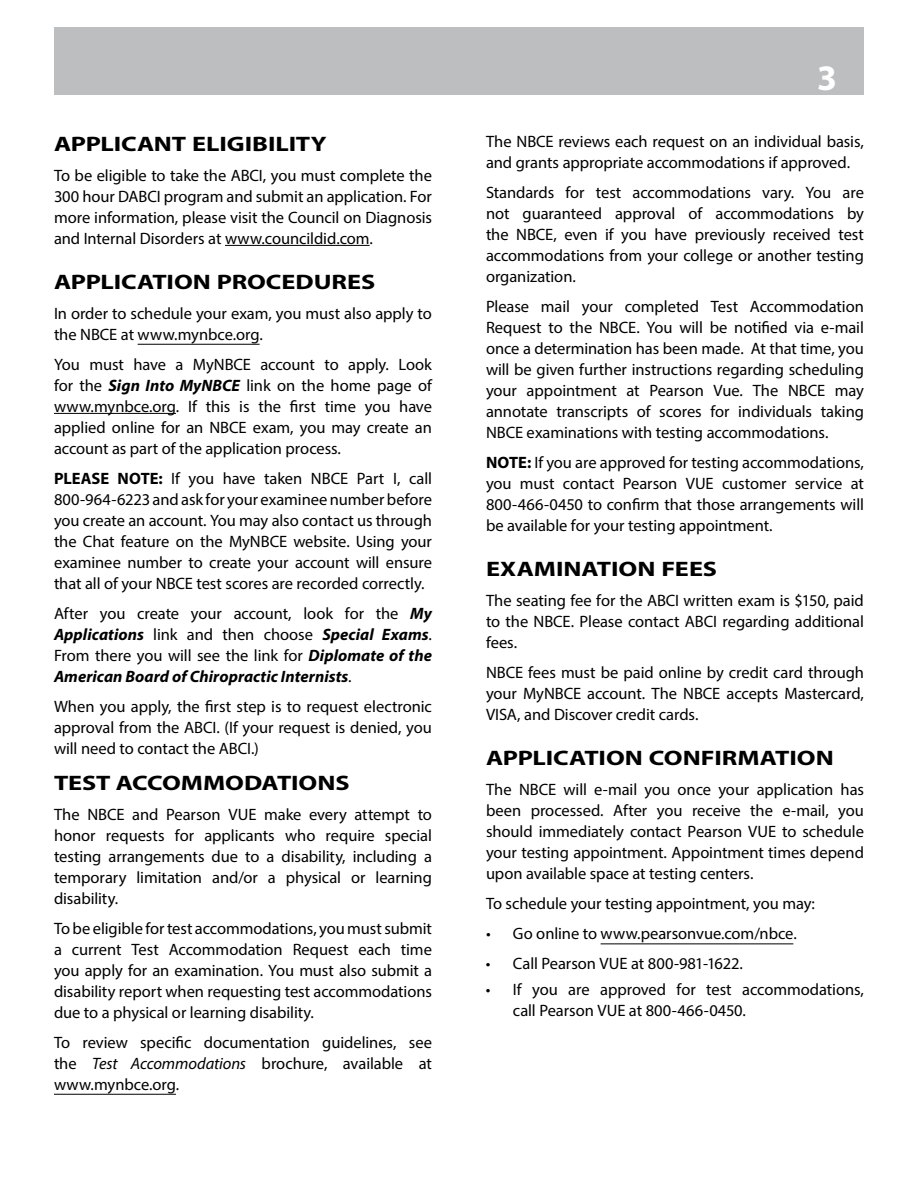
<style>
.page{position:relative;width:918px;height:1188px;background:#fff}
.page>*{position:absolute;margin:0;border:0;box-sizing:border-box;transform-origin:0 0}
.t1{font:700 36px "Myriad Pro";color:#fff}
.t2{font:700 21px "Myriad Pro";letter-spacing:-.005em;color:#000;scale:1.25 1}
.t3{font:16.5px/21px "Myriad Pro";letter-spacing:-.005em;color:#000;text-align:justify}
.s1{font-weight:700;font-style:italic}
.s2{font-weight:700}
.s3{font-style:italic}
</style>
<div class="page">
<div style="left:54px;top:27px;width:810px;height:67px;background:#bcbec0"></div>
<hr style="left:225px;top:245px;width:145px;height:1px;background:#000">
<hr style="left:138px;top:344px;width:122px;height:1px;background:#000">
<hr style="left:54px;top:413px;width:122px;height:1px;background:#000">
<hr style="left:54px;top:1094px;width:122px;height:1px;background:#000">
<hr style="left:601px;top:943px;width:192px;height:1px;background:#000">
<p class="t2" style="left:54px;top:130px;width:220px">APPLICANT ELIGIBILITY</p>
<p class="t3" style="left:54px;top:164px;width:380px">To be eligible to take the ABCI, you must complete the 300 hour DABCI program and submit an application. For more information, please visit the Council on Diagnosis and Internal Disorders at www.councildid.com.</p>
<p class="t2" style="left:54px;top:268px;width:259px">APPLICATION PROCEDURES</p>
<p class="t3" style="left:54px;top:302px;width:379px">In order to schedule your exam, you must also apply to the NBCE at www.mynbce.org.</p>
<p class="t3" style="left:54px;top:353px;width:380px">You must have a MyNBCE account to apply. Look for the <span class="s1">Sign Into MyNBCE</span> link on the home page of www.mynbce.org. If this is the first time you have applied online for an NBCE exam, you may create an account as part of the application process.</p>
<p class="t3" style="left:54px;top:467px;width:380px"><span class="s2">PLEASE NOTE:</span> If you have taken NBCE Part I, call 800-964-6223 and ask for your examinee number before you create an account. You may also contact us through the Chat feature on the MyNBCE website. Using your examinee number to create your account will ensure that all of your NBCE test scores are recorded correctly.</p>
<p class="t3" style="left:54px;top:602px;width:380px">After you create your account, look for the <span class="s1">My Applications</span> link and then choose <span class="s1">Special Exams</span>.<br>From there you will see the link for <span class="s1">Diplomate of the American Board of Chiropractic Internists</span>.</p>
<p class="t3" style="left:54px;top:696px;width:380px">When you apply, the first step is to request electronic approval from the ABCI. (If your request is denied, you will need to contact the ABCI.)</p>
<p class="t2" style="left:54px;top:769px;width:238px">TEST ACCOMMODATIONS</p>
<p class="t3" style="left:54px;top:803px;width:380px">The NBCE and Pearson VUE make every attempt to honor requests for applicants who require special testing arrangements due to a disability, including a temporary limitation and/or a physical or learning disability.</p>
<p class="t3" style="left:54px;top:917px;width:380px">To be eligible for test accommodations, you must submit a current Test Accommodation Request each time you apply for an examination. You must also submit a disability report when requesting test accommodations due to a physical or learning disability.</p>
<p class="t3" style="left:54px;top:1031px;width:380px">To review specific documentation guidelines, see the <span class="s3">Test Accommodations</span> brochure, available at www.mynbce.org.</p>
<h1 class="t1" style="left:817px;top:54px;width:21px">3</h1>
<p class="t3" style="left:486px;top:131px;width:379px">The NBCE reviews each request on an individual basis, and grants appropriate accommodations if approved.</p>
<p class="t3" style="left:486px;top:182px;width:380px">Standards for test accommodations vary. You are not guaranteed approval of accommodations by the NBCE, even if you have previously received test accommodations from your college or another testing organization.</p>
<p class="t3" style="left:486px;top:296px;width:380px">Please mail your completed Test Accommodation Request to the NBCE. You will be notified via e-mail once a determination has been made. At that time, you will be given further instructions regarding scheduling your appointment at Pearson Vue. The NBCE may annotate transcripts of scores for individuals taking NBCE examinations with testing accommodations.</p>
<p class="t3" style="left:486px;top:452px;width:380px"><span class="s2">NOTE:</span> If you are approved for testing accommodations, you must contact Pearson VUE customer service at 800-466-0450 to confirm that those arrangements will be available for your testing appointment.</p>
<p class="t2" style="left:486px;top:556px;width:186px">EXAMINATION FEES</p>
<p class="t3" style="left:486px;top:590px;width:380px">The seating fee for the ABCI written exam is $150, paid to the NBCE. Please contact ABCI regarding additional fees.</p>
<p class="t3" style="left:486px;top:662px;width:380px">NBCE fees must be paid online by credit card through your MyNBCE account. The NBCE accepts Mastercard, VISA, and Discover credit cards.</p>
<p class="t2" style="left:486px;top:745px;width:280px">APPLICATION CONFIRMATION</p>
<p class="t3" style="left:486px;top:779px;width:380px">The NBCE will e-mail you once your application has been processed. After you receive the e-mail, you should immediately contact Pearson VUE to schedule your testing appointment. Appointment times depend upon available space at testing centers.</p>
<p class="t3" style="left:486px;top:893px;width:330px">To schedule your testing appointment, you may:</p>
<p class="t3" style="left:486px;top:923px;width:312px">• Go online to www.pearsonvue.com/nbce.</p>
<p class="t3" style="left:486px;top:953px;width:258px">• Call Pearson VUE at 800-981-1622.</p>
<p class="t3" style="left:513px;top:979px;width:353px;text-indent:-27px">• If you are approved for test accommodations, call Pearson VUE at 800-466-0450.</p>
</div>
